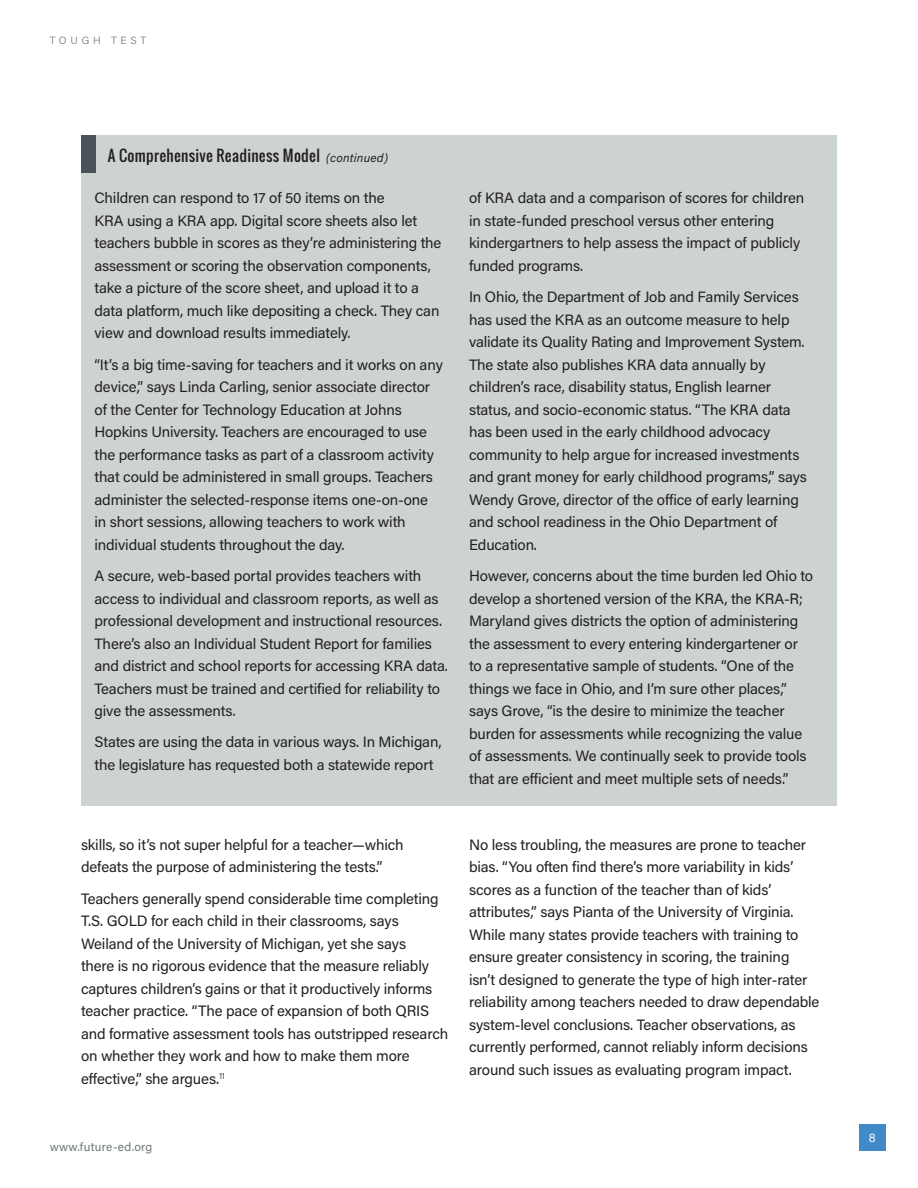
<style>
.page{position:relative;width:918px;height:1188px;background:#fff}
.page>*{position:absolute;margin:0;border:0;box-sizing:border-box;transform-origin:0 0}
.text1_Acumin_Reg{font:15px/22.5px "Acumin Pro";letter-spacing:-.01em;color:#231f20}
.Table_head{font:15px "Oswald";letter-spacing:.02em;color:#231f20}
.t1{font:12px "Acumin Pro";letter-spacing:.02em;color:#707b7a}
.t2{font:12px "Acumin Pro";color:#fff}
.t3{font:300 10.5px "Acumin Pro";letter-spacing:.36em;color:#707b7a}
.s1{font-family:"Acumin Pro";font-style:italic;font-size:12px}
</style>
<div class="page">
<div style="left:859px;top:1124px;width:27px;height:27px;background:#408ac9"></div>
<div style="left:81px;top:135px;width:755px;height:671px;background:#cdd3d0"></div>
<div style="left:81px;top:135px;width:15px;height:38px;background:#4a525b"></div>
<p class="t3" style="left:50px;top:34px;width:98px">TOUGH TEST</p>
<p class="Table_head" style="left:108px;top:144px;width:282px">A Comprehensive Readiness Model <span class="s1">(continued)</span></p>
<p class="text1_Acumin_Reg" style="left:94px;top:186px;width:348px">Children can respond to 17 of 50 items on the<br>KRA using a KRA app. Digital score sheets also let teachers bubble in scores as they’re administering the assessment or scoring the observation components, take a picture of the score sheet, and upload it to a data platform, much like depositing a check. They can view and download results immediately.</p>
<p class="text1_Acumin_Reg" style="left:94px;top:353px;width:350px">“It’s a big time-saving for teachers and it works on any device,” says Linda Carling, senior associate director of the Center for Technology Education at Johns Hopkins University. Teachers are encouraged to use the performance tasks as part of a classroom activity that could be administered in small groups. Teachers administer the selected-response items one-on-one in short sessions, allowing teachers to work with individual students throughout the day.</p>
<p class="text1_Acumin_Reg" style="left:94px;top:564px;width:355px">A secure, web-based portal provides teachers with access to individual and classroom reports, as well as professional development and instructional resources.<br>There’s also an Individual Student Report for families and district and school reports for accessing KRA data.<br>Teachers must be trained and certified for reliability to give the assessments.</p>
<p class="text1_Acumin_Reg" style="left:94px;top:730px;width:349px">States are using the data in various ways. In Michigan, the legislature has requested both a statewide report</p>
<p class="text1_Acumin_Reg" style="left:81px;top:833px;width:324px">skills, so it’s not super helpful for a teacher—which defeats the purpose of administering the tests.”</p>
<p class="text1_Acumin_Reg" style="left:81px;top:887px;width:369px">Teachers generally spend considerable time completing T.S. GOLD for each child in their classrooms, says Weiland of the University of Michigan, yet she says<br>there is no rigorous evidence that the measure reliably captures children’s gains or that it productively informs teacher practice. “The pace of expansion of both QRIS and formative assessment tools has outstripped research on whether they work and how to make them more effective,” she argues.<sup>11</sup></p>
<p class="text1_Acumin_Reg" style="left:469px;top:186px;width:337px">of KRA data and a comparison of scores for children in state-funded preschool versus other entering kindergartners to help assess the impact of publicly funded programs.</p>
<p class="text1_Acumin_Reg" style="left:469px;top:285px;width:339px">In Ohio, the Department of Job and Family Services has used the KRA as an outcome measure to help validate its Quality Rating and Improvement System.<br>The state also publishes KRA data annually by children’s race, disability status, English learner status, and socio-economic status. “The KRA data has been used in the early childhood advocacy community to help argue for increased investments and grant money for early childhood programs,” says Wendy Grove, director of the office of early learning and school readiness in the Ohio Department of Education.</p>
<p class="text1_Acumin_Reg" style="left:469px;top:564px;width:346px">However, concerns about the time burden led Ohio to develop a shortened version of the KRA, the KRA-R; Maryland gives districts the option of administering the assessment to every entering kindergartener or to a representative sample of students. “One of the things we face in Ohio, and I’m sure other places,” says Grove, “is the desire to minimize the teacher burden for assessments while recognizing the value of assessments. We continually seek to provide tools that are efficient and meet multiple sets of needs.”</p>
<p class="text1_Acumin_Reg" style="left:469px;top:833px;width:352px">No less troubling, the measures are prone to teacher bias. “You often find there’s more variability in kids’ scores as a function of the teacher than of kids’ attributes,” says Pianta of the University of Virginia.<br>While many states provide teachers with training to ensure greater consistency in scoring, the training isn’t designed to generate the type of high inter-rater reliability among teachers needed to draw dependable system-level conclusions. Teacher observations, as currently performed, cannot reliably inform decisions around such issues as evaluating program impact.</p>
<p class="t1" style="left:50px;top:1139px;width:104px">www.future-ed.org</p>
<p class="t2" style="left:869px;top:1129px;width:8px">8</p>
</div>
